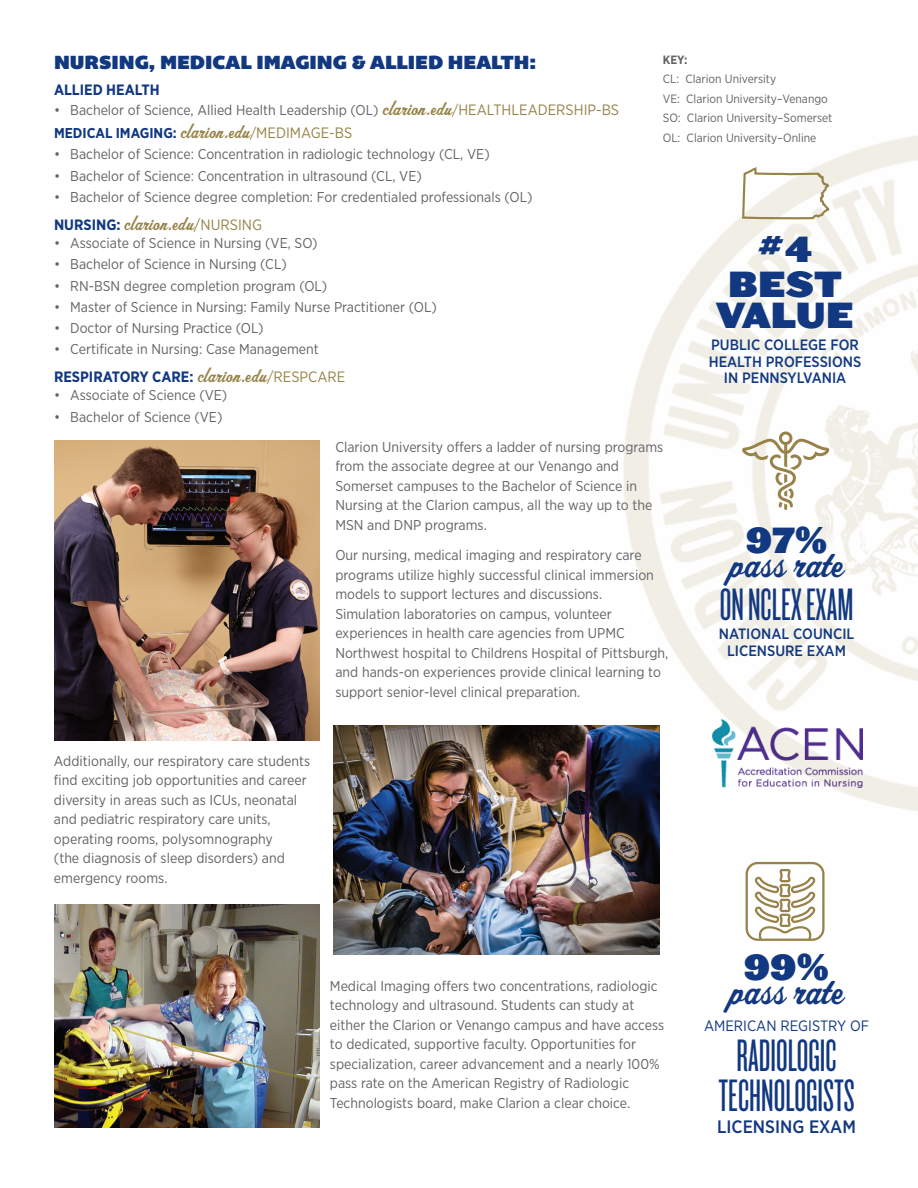
<style>
.page{position:relative;width:918px;height:1188px;background:#fff}
.page>*{position:absolute;margin:0;border:0;box-sizing:border-box;transform-origin:0 0}
.t1{font:47.25px/40.5px "Knockout HTF26 Junior Flyweight";color:#113880;text-align:center}
.t2{font:40.5px "Spoleto";color:#113880}
.t3{font:900 34.5px/33px "Leviathan";color:#113880;text-align:center}
.t4{font:19.5px "Bemio";color:#113880}
.t5{font:19.5px "Spoleto";color:#968249}
.t6{font:500 18px "Gotham Narrow";color:#113880}
.t7{font:500 15px/16.5px "Gotham Narrow";color:#113880;text-align:center}
.t8{font:700 15px "Gotham Narrow";color:#113880}
.t9{font:15px "Gotham Narrow";color:#113880}
.t10{font:14.25px/19.5px "Gotham Narrow";color:#636366}
.t11{font:12px/19.5px "Gotham Narrow";color:#636366}
.t12{font:700 12px "Gotham Narrow";color:#636366}
.s1{font-family:"Spoleto";font-size:19.5px;color:#968249}
.s2{color:#968249}
.s3{font-size:15px;color:#968249}
.s4{font-weight:700;color:#113880}
.s5{font-family:"Gotham Narrow";font-weight:700;font-size:15px;color:#113880}
.s6{font-family:"Gotham Narrow";font-size:15px}
.s7{font-family:"Spoleto";font-weight:400;font-size:19.5px;color:#968249}
.s8{font-weight:400;color:#968249}
</style>
<div class="page">
<img style="left:623px;top:135px;width:295px;height:796px">
<svg style="left:746px;top:862px;width:79px;height:78px"></svg>
<svg style="left:742px;top:431px;width:87px;height:79px"></svg>
<img style="left:712px;top:720px;width:150px;height:68px">
<img style="left:333px;top:725px;width:327px;height:229px">
<img style="left:54px;top:441px;width:265px;height:300px">
<svg style="left:742px;top:167px;width:87px;height:52px"></svg>
<img style="left:54px;top:905px;width:265px;height:222px">
<h3 class="t4" style="left:54px;top:46px;width:484px">NURSING, MEDICAL IMAGING &amp; ALLIED HEALTH:</h3>
<p class="t8" style="left:54px;top:80px;width:107px">ALLIED HEALTH</p>
<p class="t10" style="left:54px;top:98px;width:567px;line-height:23.4px">• Bachelor of Science, Allied Health Leadership (OL) <span class="s1">clarion.edu</span><span class="s2">/</span><span class="s3">HEALTHLEADERSHIP-BS<br></span><span class="s4">MEDICAL IMAGING:</span> <span class="s1">clarion.edu</span><span class="s2">/</span><span class="s3">MEDIMAGE-BS</span></p>
<p class="t10" style="left:54px;top:144px;width:437px">• Bachelor of Science: Concentration in radiologic technology (CL, VE)</p>
<p class="t10" style="left:54px;top:166px;width:369px">• Bachelor of Science: Concentration in ultrasound (CL, VE)</p>
<p class="t10" style="left:54px;top:187px;width:480px">• Bachelor of Science degree completion: For credentialed professionals (OL)</p>
<h3 class="t5" style="left:54px;top:212px;width:210px"><span class="s5">NURSING:</span> clarion.edu<span class="s6">/NURSING</span></h3>
<p class="t10" style="left:54px;top:233px;width:265px">• Associate of Science in Nursing (VE, SO)</p>
<p class="t10" style="left:54px;top:254px;width:234px">• Bachelor of Science in Nursing (CL)</p>
<p class="t10" style="left:54px;top:275px;width:275px">• RN-BSN degree completion program (OL)</p>
<p class="t10" style="left:54px;top:297px;width:384px">• Master of Science in Nursing: Family Nurse Practitioner (OL)</p>
<p class="t10" style="left:54px;top:318px;width:211px">• Doctor of Nursing Practice (OL)</p>
<p class="t10" style="left:54px;top:339px;width:266px">• Certificate in Nursing: Case Management</p>
<p class="t8" style="left:54px;top:367px;width:293px">RESPIRATORY CARE: <span class="s7">clarion.edu</span><span class="s8">/RESPCARE</span></p>
<p class="t10" style="left:54px;top:385px;width:175px">• Associate of Science (VE)</p>
<p class="t10" style="left:54px;top:407px;width:170px">• Bachelor of Science (VE)</p>
<p class="t10" style="left:335px;top:437px;width:330px">Clarion University offers a ladder of nursing programs from the associate degree at our Venango and Somerset campuses to the Bachelor of Science in Nursing at the Clarion campus, all the way up to the MSN and DNP programs.</p>
<p class="t10" style="left:335px;top:545px;width:334px">Our nursing, medical imaging and respiratory care programs utilize highly successful clinical immersion models to support lectures and discussions.<br>Simulation laboratories on campus, volunteer experiences in health care agencies from UPMC Northwest hospital to Childrens Hospital of Pittsburgh, and hands-on experiences provide clinical learning to support senior-level clinical preparation.</p>
<p class="t12" style="left:663px;top:52px;width:26px">KEY:</p>
<p class="t11" style="left:663px;top:69px;width:171px">CL: Clarion University<br>VE: Clarion University–Venango<br>SO: Clarion University–Somerset<br>OL: Clarion University–Online</p>
<h3 class="t3" style="left:717px;top:230px;width:138px">#4<br>BEST<br>VALUE</h3>
<p class="t7" style="left:709px;top:336px;width:154px">PUBLIC COLLEGE FOR<br>HEALTH PROFESSIONS<br>IN PENNSYLVANIA</p>
<h3 class="t3" style="left:746px;top:521px;width:83px">97%</h3>
<h2 class="t2" style="left:730px;top:539px;width:115px">pass rate</h2>
<h1 class="t1" style="left:720px;top:586px;width:135px">ON NCLEX EXAM</h1>
<p class="t7" style="left:719px;top:626px;width:137px">NATIONAL COUNCIL<br>LICENSURE EXAM</p>
<p class="t10" style="left:54px;top:751px;width:258px">Additionally, our respiratory care students find exciting job opportunities and career diversity in areas such as ICUs, neonatal and pediatric respiratory care units, operating rooms, polysomnography<br>(the diagnosis of sleep disorders) and emergency rooms.</p>
<p class="t10" style="left:330px;top:976px;width:336px">Medical Imaging offers two concentrations, radiologic technology and ultrasound. Students can study at either the Clarion or Venango campus and have access to dedicated, supportive faculty. Opportunities for specialization, career advancement and a nearly 100% pass rate on the American Registry of Radiologic Technologists board, make Clarion a clear choice.</p>
<h3 class="t3" style="left:744px;top:948px;width:87px">99%</h3>
<h2 class="t2" style="left:730px;top:966px;width:115px">pass rate</h2>
<p class="t9" style="left:704px;top:1016px;width:167px">AMERICAN REGISTRY OF</p>
<h1 class="t1" style="left:719px;top:1036px;width:138px">RADIOLOGIC<br>TECHNOLOGISTS</h1>
<p class="t6" style="left:717px;top:1115px;width:140px">LICENSING EXAM</p>
</div>
